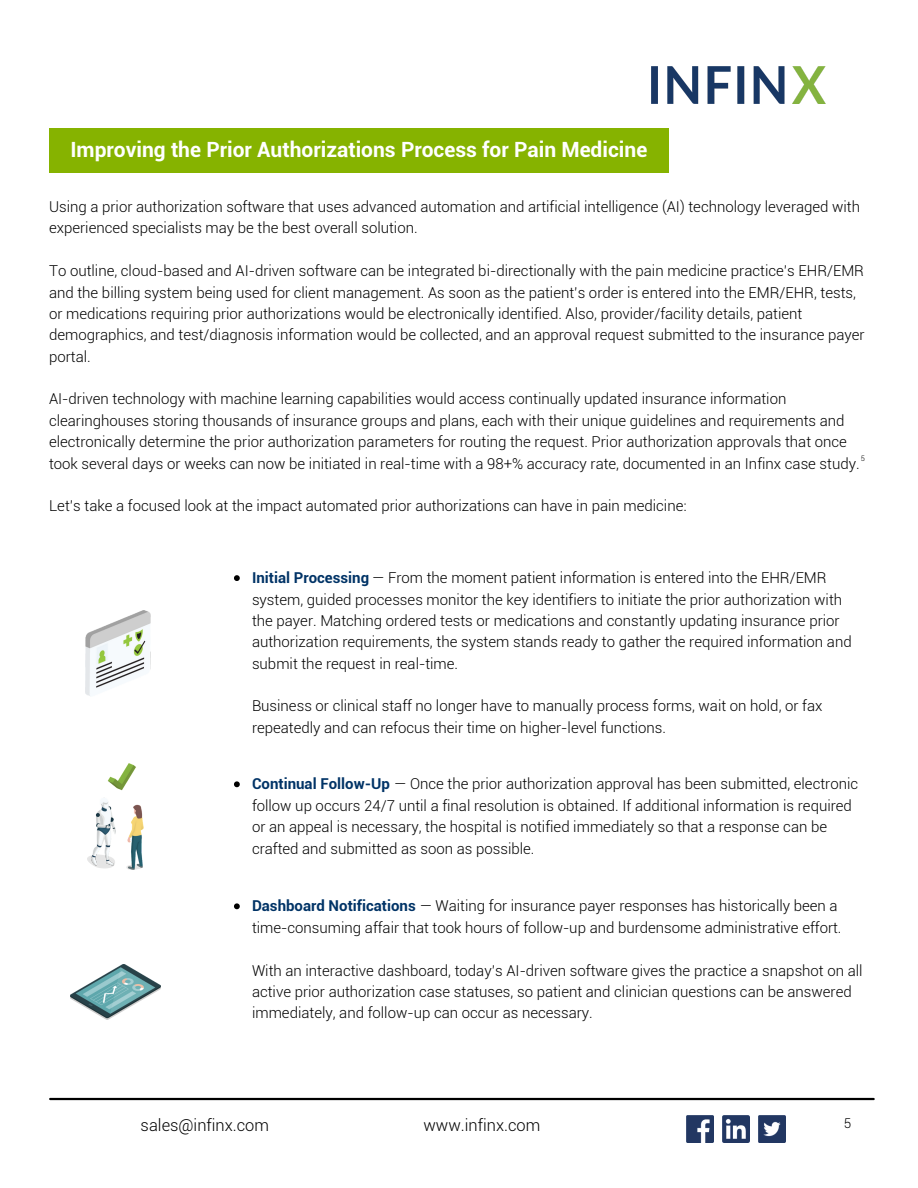
<style>
.page{position:relative;width:918px;height:1188px;background:#fff}
.page>*{position:absolute;margin:0;border:0;box-sizing:border-box;transform-origin:0 0}
.t1{font:700 21px "Roboto";color:#fff}
.t2{font:300 16.5px "Roboto";color:#000}
.t3{font:300 15px/21.3px "Roboto";color:#000}
.t4{font:300 13.5px "Roboto";color:#000}
.t5{font:300 7.5px "Roboto";color:#000}
.s1{font-weight:700;color:#036}
</style>
<div class="page">
<img style="left:652px;top:66px;width:174px;height:38px">
<hr style="left:50px;top:1098px;width:824px;height:2px;background:#000">
<img style="left:686px;top:1116px;width:27px;height:27px">
<img style="left:723px;top:1116px;width:27px;height:27px">
<img style="left:759px;top:1116px;width:27px;height:27px">
<div style="left:49px;top:128px;width:620px;height:45px;background:#86b300"></div>
<img style="left:86px;top:611px;width:65px;height:85px">
<svg style="left:234px;top:575px;width:6px;height:6px"></svg>
<img style="left:87px;top:763px;width:56px;height:107px">
<svg style="left:234px;top:781px;width:6px;height:6px"></svg>
<img style="left:70px;top:964px;width:90px;height:55px">
<svg style="left:234px;top:903px;width:6px;height:6px"></svg>
<p class="t1" style="left:70px;top:137px;width:578px">Improving the Prior Authorizations Process for Pain Medicine</p>
<p class="t3" style="left:49px;top:196px;width:813px">Using a prior authorization software that uses advanced automation and artificial intelligence (AI) technology leveraged with experienced specialists may be the best overall solution.</p>
<p class="t3" style="left:49px;top:260px;width:817px">To outline, cloud-based and AI-driven software can be integrated bi-directionally with the pain medicine practice’s EHR/EMR and the billing system being used for client management. As soon as the patient’s order is entered into the EMR/EHR, tests, or medications requiring prior authorizations would be electronically identified. Also, provider/facility details, patient demographics, and test/diagnosis information would be collected, and an approval request submitted to the insurance payer portal.</p>
<p class="t3" style="left:49px;top:389px;width:812px">AI-driven technology with machine learning capabilities would access continually updated insurance information clearinghouses storing thousands of insurance groups and plans, each with their unique guidelines and requirements and electronically determine the prior authorization parameters for routing the request. Prior authorization approvals that once took several days or weeks can now be initiated in real-time with a 98+% accuracy rate, documented in an Infinx case study.</p>
<p class="t3" style="left:49px;top:496px;width:639px">Let’s take a focused look at the impact automated prior authorizations can have in pain medicine:</p>
<p class="t5" style="left:861px;top:454px;width:6px">5</p>
<p class="t3" style="left:252px;top:567px;width:601px"><span class="s1">Initial Processing</span> — From the moment patient information is entered into the EHR/EMR system, guided processes monitor the key identifiers to initiate the prior authorization with the payer. Matching ordered tests or medications and constantly updating insurance prior authorization requirements, the system stands ready to gather the required information and submit the request in real-time.</p>
<p class="t3" style="left:252px;top:696px;width:572px">Business or clinical staff no longer have to manually process forms, wait on hold, or fax repeatedly and can refocus their time on higher-level functions.</p>
<p class="t3" style="left:252px;top:774px;width:608px"><span class="s1">Continual Follow-Up</span> — Once the prior authorization approval has been submitted, electronic follow up occurs 24/7 until a final resolution is obtained. If additional information is required or an appeal is necessary, the hospital is notified immediately so that a response can be crafted and submitted as soon as possible.</p>
<p class="t3" style="left:252px;top:896px;width:591px"><span class="s1">Dashboard Notifications</span> — Waiting for insurance payer responses has historically been a time-consuming affair that took hours of follow-up and burdensome administrative effort.</p>
<p class="t3" style="left:252px;top:960px;width:612px">With an interactive dashboard, today’s AI-driven software gives the practice a snapshot on all active prior authorization case statuses, so patient and clinician questions can be answered immediately, and follow-up can occur as necessary.</p>
<p class="t2" style="left:141px;top:1116px;width:130px">sales@infinx.com</p>
<p class="t2" style="left:423px;top:1116px;width:118px">www.infinx.com</p>
<p class="t4" style="left:844px;top:1116px;width:9px">5</p>
</div>
